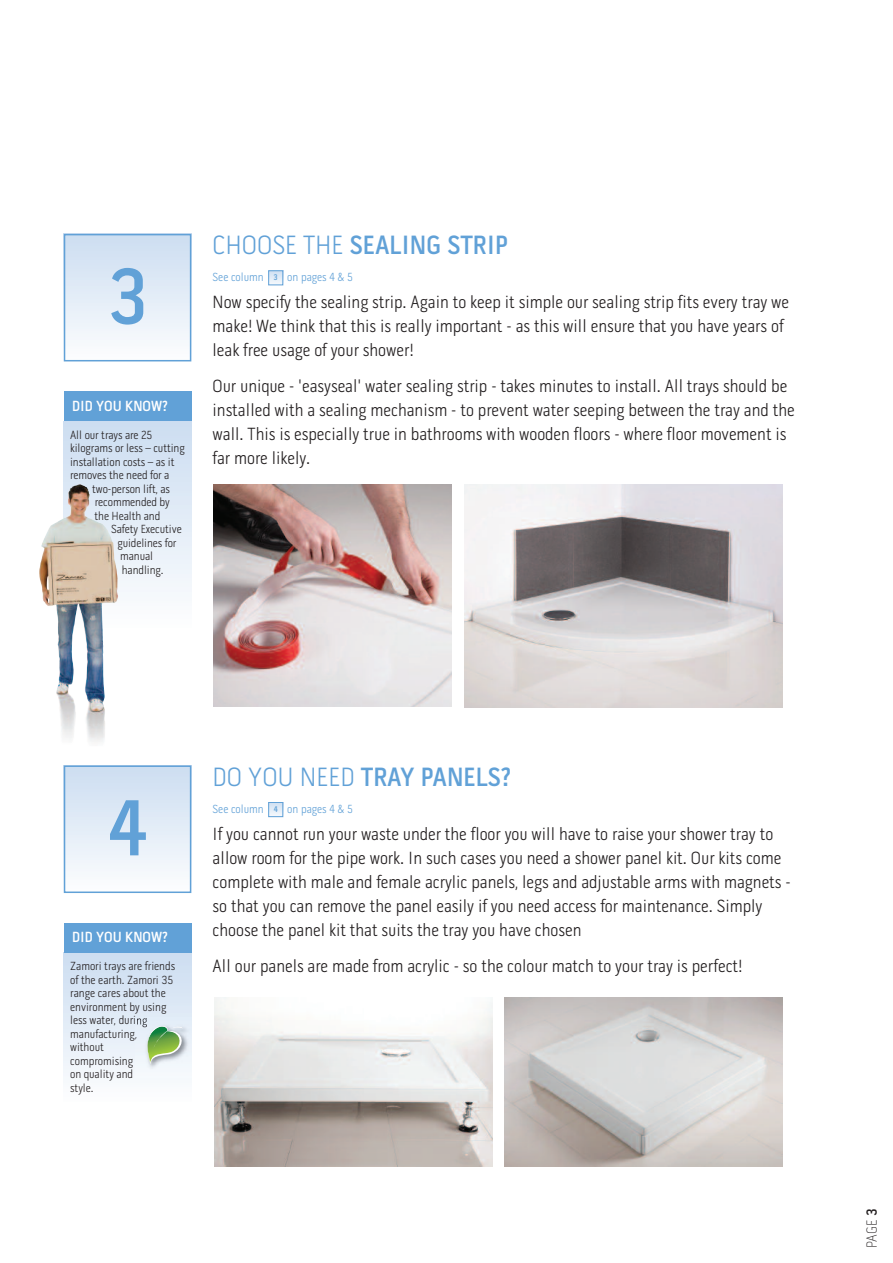
<style>
.page{position:relative;width:893px;height:1263px;background:#fff}
.page>*{position:absolute;margin:0;border:0;box-sizing:border-box;transform-origin:0 0}
.t1{font:600 81px "Pill Gothic Cn 300 mg";color:#61a1d7}
.t2{font:600 27px "Pill Gothic Cn 300 mg";color:#61a1d7}
.t3{font:300 18px/24px "Pill Gothic Cn 300 mg";color:#231f20}
.t4{font:600 15px "Pill Gothic Cn 300 mg";color:#fff}
.t5{font:100 15px "Pill Gothic Cn 300 mg";color:#231f20}
.t6{font:300 12px/13.5px "Pill Gothic Cn 300 mg";letter-spacing:-.005em;color:#231f20}
.t7{font:300 12px "Pill Gothic Cn 300 mg";color:#61a1d7}
.t8{font:600 8.4px "Pill Gothic Cn 300 mg";color:#61a1d7}
.s1{font-weight:300}
.s2{font-weight:600}
</style>
<div class="page">
<img style="left:213px;top:484px;width:238px;height:223px">
<div style="left:64px;top:234px;width:127px;height:127px;background:linear-gradient(to bottom,#ccddf1,#fcfdfe)"></div>
<div style="left:64px;top:234px;width:127px;height:127px;border:2px solid #61a1d7"></div>
<div style="left:64px;top:765px;width:127px;height:128px;background:linear-gradient(to bottom,#cbddf1,#fcfdfe)"></div>
<div style="left:64px;top:765px;width:127px;height:128px;border:2px solid #61a1d7"></div>
<div style="left:64px;top:952px;width:127px;height:150px;background:linear-gradient(to bottom,#ccddf1,#fcfdfe)"></div>
<div style="left:64px;top:923px;width:127px;height:29px;background:#61a1d7"></div>
<svg style="left:64px;top:421px;width:127px;height:206px"></svg>
<div style="left:64px;top:391px;width:127px;height:30px;background:#61a1d7"></div>
<img style="left:465px;top:484px;width:317px;height:223px">
<img style="left:214px;top:998px;width:278px;height:168px">
<img style="left:504px;top:998px;width:278px;height:168px">
<img style="left:136px;top:1017px;width:56px;height:60px">
<svg style="left:136px;top:1017px;width:47px;height:47px;background:#b7d0b4"></svg>
<svg style="left:270px;top:272px;width:11px;height:11px"></svg>
<div style="left:268px;top:270px;width:15px;height:15px;border:1px solid #61a1d7"></div>
<svg style="left:270px;top:804px;width:11px;height:11px"></svg>
<div style="left:268px;top:802px;width:15px;height:15px;border:1px solid #61a1d7"></div>
<img style="left:39px;top:521px;width:20px;height:50px">
<h1 class="t1" style="left:107px;top:269px;width:42px">3</h1>
<p class="t4" style="left:72px;top:401px;width:97px">DID YOU KNOW?</p>
<p class="t6" style="left:70px;top:429px;width:116px">All our trays are 25 kilograms or less – cutting installation costs – as it removes the need for a</p>
<p class="t6" style="left:92px;top:483px;width:79px">two-person lift, as</p>
<p class="t6" style="left:95px;top:497px;width:76px">recommended by</p>
<p class="t6" style="left:95px;top:510px;width:67px">the Health and</p>
<p class="t6" style="left:111px;top:524px;width:72px">Safety Executive</p>
<p class="t6" style="left:117px;top:537px;width:61px">guidelines for</p>
<p class="t6" style="left:120px;top:551px;width:34px">manual</p>
<p class="t6" style="left:122px;top:564px;width:43px">handling.</p>
<h2 class="t2" style="left:213px;top:236px;width:297px"><span class="s1">CHOOSE THE</span> SEALING STRIP</h2>
<p class="t7" style="left:213px;top:273px;width:53px">See column</p>
<p class="t7" style="left:287px;top:273px;width:67px">on pages 4 &amp; 5</p>
<p class="t3" style="left:213px;top:292px;width:578px">Now specify the sealing strip. Again to keep it simple our sealing strip fits every tray we make! We think that this is really important - as this will ensure that you have years of leak free usage of your shower!</p>
<p class="t3" style="left:213px;top:376px;width:584px">Our unique - 'easyseal' water sealing strip - takes minutes to install. All trays should be installed with a sealing mechanism - to prevent water seeping between the tray and the wall. This is especially true in bathrooms with wooden floors - where floor movement is far more likely.</p>
<p class="t8" style="left:274px;top:275px;width:6px">3</p>
<h1 class="t1" style="left:108px;top:800px;width:41px">4</h1>
<p class="t4" style="left:72px;top:932px;width:97px">DID YOU KNOW?</p>
<p class="t6" style="left:70px;top:961px;width:106px">Zamori trays are friends of the earth. Zamori 35 range cares about the environment by using less water, during manufacturing,<br>without<br>compromising<br>on quality and<br>style.</p>
<h2 class="t2" style="left:213px;top:767px;width:300px"><span class="s1">DO YOU NEED</span> TRAY PANELS?</h2>
<p class="t7" style="left:213px;top:804px;width:53px">See column</p>
<p class="t7" style="left:287px;top:804px;width:67px">on pages 4 &amp; 5</p>
<p class="t3" style="left:213px;top:823px;width:580px">If you cannot run your waste under the floor you will have to raise your shower tray to allow room for the pipe work. In such cases you need a shower panel kit. Our kits come complete with male and female acrylic panels, legs and adjustable arms with magnets - so that you can remove the panel easily if you need access for maintenance. Simply choose the panel kit that suits the tray you have chosen</p>
<p class="t3" style="left:213px;top:955px;width:531px">All our panels are made from acrylic - so the colour match to your tray is perfect!</p>
<p class="t8" style="left:274px;top:806px;width:6px">4</p>
<p class="t5" style="left:866px;top:1248px;width:41px;rotate:-90deg">PAGE <span class="s2">3</span></p>
</div>
